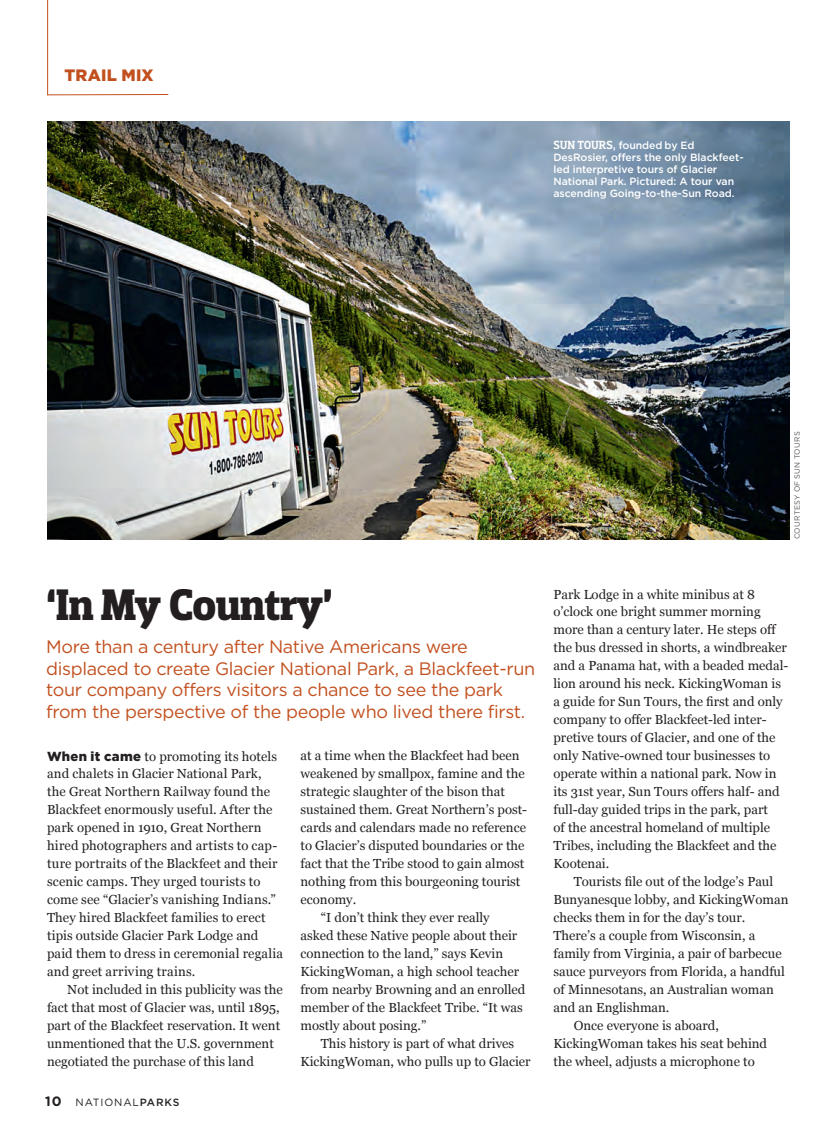
<style>
.page{position:relative;width:837px;height:1134px;background:#fff}
.page>*{position:absolute;margin:0;border:0;box-sizing:border-box;transform-origin:0 0}
.TM_Dept_hed{font:700 45px "Dobra Slab";letter-spacing:-.02em;color:#231f20}
.TM_Dept_dek{font:18px/21.6px "Gotham";letter-spacing:-.02em;color:#c2501f}
.t1{font:900 16.5px "Gotham";letter-spacing:.01em;color:#c2501f}
.Serif_Body_copy_indent{font:13.2px/18px "Georgia";color:#231f20}
.Serif_body_copy_intro{font:13.2px/18px "Georgia";letter-spacing:.01em;color:#231f20}
.t2{font:500 10.5px/12px "Gotham";letter-spacing:-.005em;color:#fff}
.t3{font:10.5px "Gotham";letter-spacing:.08em;color:#231f20}
.Photo_Credit{font:7.5px "Gotham";letter-spacing:.035em;color:#57585a}
.s1{font-family:"Dobra Slab";font-size:12px}
.s2{font-family:"Gotham";font-weight:900}
.s3{font-weight:700;font-size:13.5px}
.s4{font-weight:500}
</style>
<div class="page">
<hr style="left:47px;top:94px;width:121px;height:1px;background:#c2501f">
<hr style="left:47px;top:0;width:1px;height:95px;background:#c2501f">
<img style="left:47px;top:122px;width:743px;height:418px">
<p class="t1" style="left:65px;top:66px;width:91px">TRAIL MIX</p>
<p class="t2" style="left:554px;top:139px;width:192px"><span class="s1">SUN TOURS,</span> founded by Ed DesRosier, offers the only Blackfeet&shy;led interpretive tours of Glacier National Park. Pictured: A tour van ascending Going-to-the-Sun Road.</p>
<p class="Photo_Credit" style="left:793px;top:539px;width:109px;rotate:-90deg">COURTESY OF SUN TOURS</p>
<p class="TM_Dept_hed" style="left:46px;top:578px;width:288px">‘In My Country’</p>
<p class="TM_Dept_dek" style="left:46px;top:636px;width:490px">More than a century after Native Americans were displaced to create Glacier National Park, a Blackfeet-run tour company offers visitors a chance to see the park from the perspective of the people who lived there first.</p>
<p class="Serif_body_copy_intro" style="left:47px;top:746px;width:237px"><span class="s2">When it came</span> to promoting its hotels and chalets in Glacier National Park, the Great Northern Railway found the Blackfeet enormously useful. After the park opened in 1910, Great Northern hired photographers and artists to cap&shy;ture portraits of the Blackfeet and their scenic camps. They urged tourists to come see “Glacier’s vanishing Indians.” They hired Blackfeet families to erect tipis outside Glacier Park Lodge and paid them to dress in ceremonial regalia and greet arriving trains.</p>
<p class="Serif_Body_copy_indent" style="left:47px;top:980px;width:237px;text-indent:20px">Not included in this publicity was the fact that most of Glacier was, until 1895, part of the Blackfeet reservation. It went unmentioned that the U.S. government negotiated the purchase of this land</p>
<p class="Serif_Body_copy_indent" style="left:301px;top:746px;width:228px">at a time when the Blackfeet had been weakened by smallpox, famine and the strategic slaughter of the bison that sustained them. Great Northern’s post&shy;cards and calendars made no reference to Glacier’s disputed boundaries or the fact that the Tribe stood to gain almost nothing from this bourgeoning tourist economy.</p>
<p class="Serif_Body_copy_indent" style="left:301px;top:908px;width:226px;text-indent:20px">“I don’t think they ever really asked these Native people about their connection to the land,” says Kevin KickingWoman, a high school teacher from nearby Browning and an enrolled member of the Blackfeet Tribe. “It was mostly about posing.”</p>
<p class="Serif_Body_copy_indent" style="left:301px;top:1034px;width:232px;text-align:center">This history is part of what drives<br>KickingWoman, who pulls up to Glacier</p>
<p class="t3" style="left:45px;top:1097px;width:136px"><span class="s3">10</span> NATIONAL<span class="s4">PARKS</span></p>
<p class="Serif_Body_copy_indent" style="left:554px;top:584px;width:236px">Park Lodge in a white minibus at 8 o’clock one bright summer morning more than a century later. He steps off the bus dressed in shorts, a windbreaker and a Panama hat, with a beaded medal&shy;lion around his neck. KickingWoman is a guide for Sun Tours, the first and only company to offer Blackfeet-led inter&shy;pretive tours of Glacier, and one of the only Native-owned tour businesses to operate within a national park. Now in its 31st year, Sun Tours offers half- and full-day guided trips in the park, part<br>of the ancestral homeland of multiple Tribes, including the Blackfeet and the Kootenai.</p>
<p class="Serif_Body_copy_indent" style="left:554px;top:872px;width:236px;text-indent:20px">Tourists file out of the lodge’s Paul Bunyanesque lobby, and KickingWoman checks them in for the day’s tour.<br>There’s a couple from Wisconsin, a family from Virginia, a pair of barbecue sauce purveyors from Florida, a handful of Minnesotans, an Australian woman and an Englishman.</p>
<p class="Serif_Body_copy_indent" style="left:554px;top:1016px;width:215px;text-indent:20px">Once everyone is aboard,<br>KickingWoman takes his seat behind the wheel, adjusts a microphone to</p>
</div>
